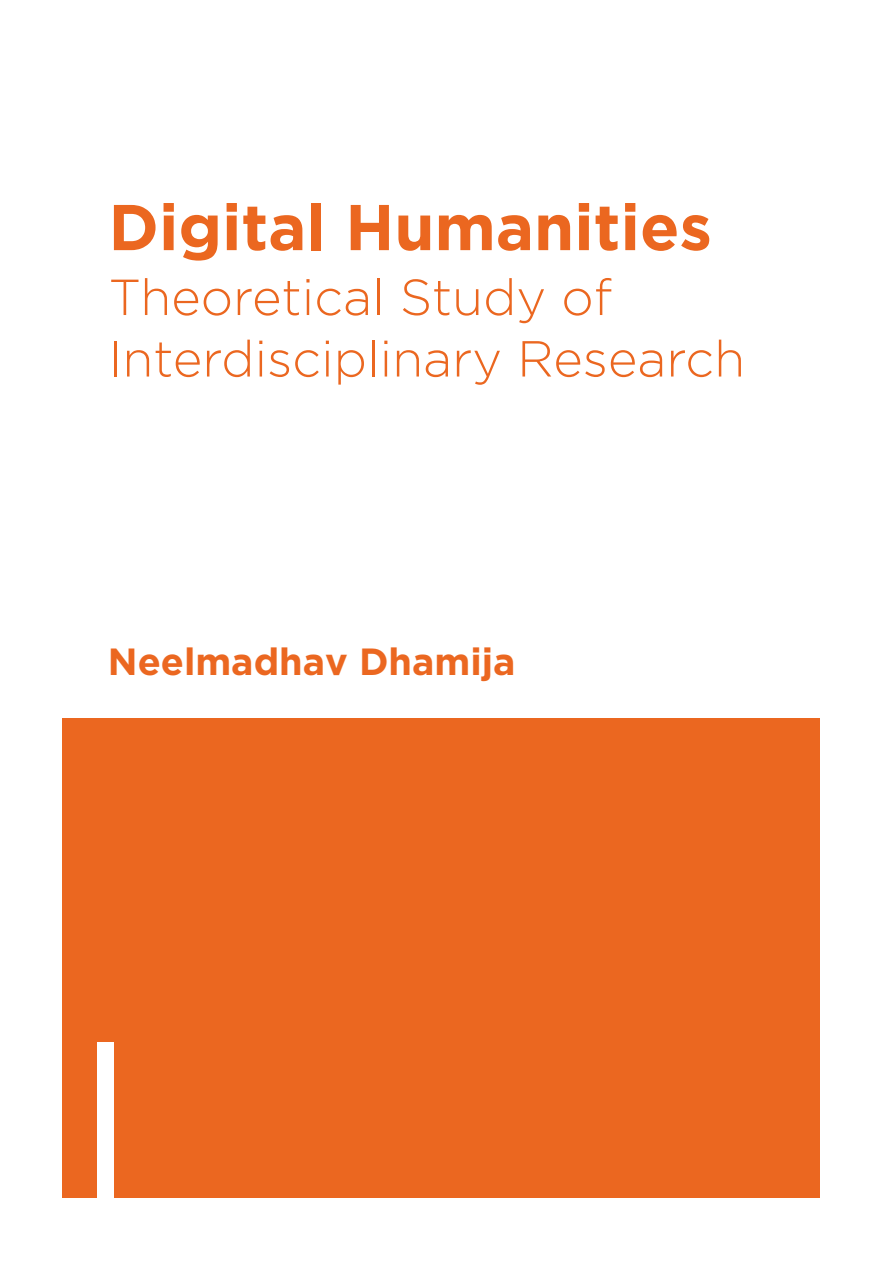
<style>
.page{position:relative;width:882px;height:1261px;background:#fff}
.page>*{position:absolute;margin:0;border:0;box-sizing:border-box;transform-origin:0 0}
.t1{font:700 64.58px "Gotham";color:#eb6720}
.t2{font:300 50.57px/61.4px "Gotham";color:#eb6720}
.t3{font:700 37.8px "Gotham";color:#eb6720}
</style>
<div class="page">
<div style="left:63px;top:718px;width:756px;height:479px;background:#eb6720"></div>
<div style="left:97px;top:1041px;width:16px;height:156px;background:#fff"></div>
<p class="t1" style="left:108px;top:203px;width:605px">Digital Humanities</p>
<p class="t2" style="left:108px;top:270px;width:638px">Theoretical Study of<br>Interdisciplinary Research</p>
<p class="t3" style="left:108px;top:647px;width:409px">Neelmadhav Dhamija</p>
</div>
